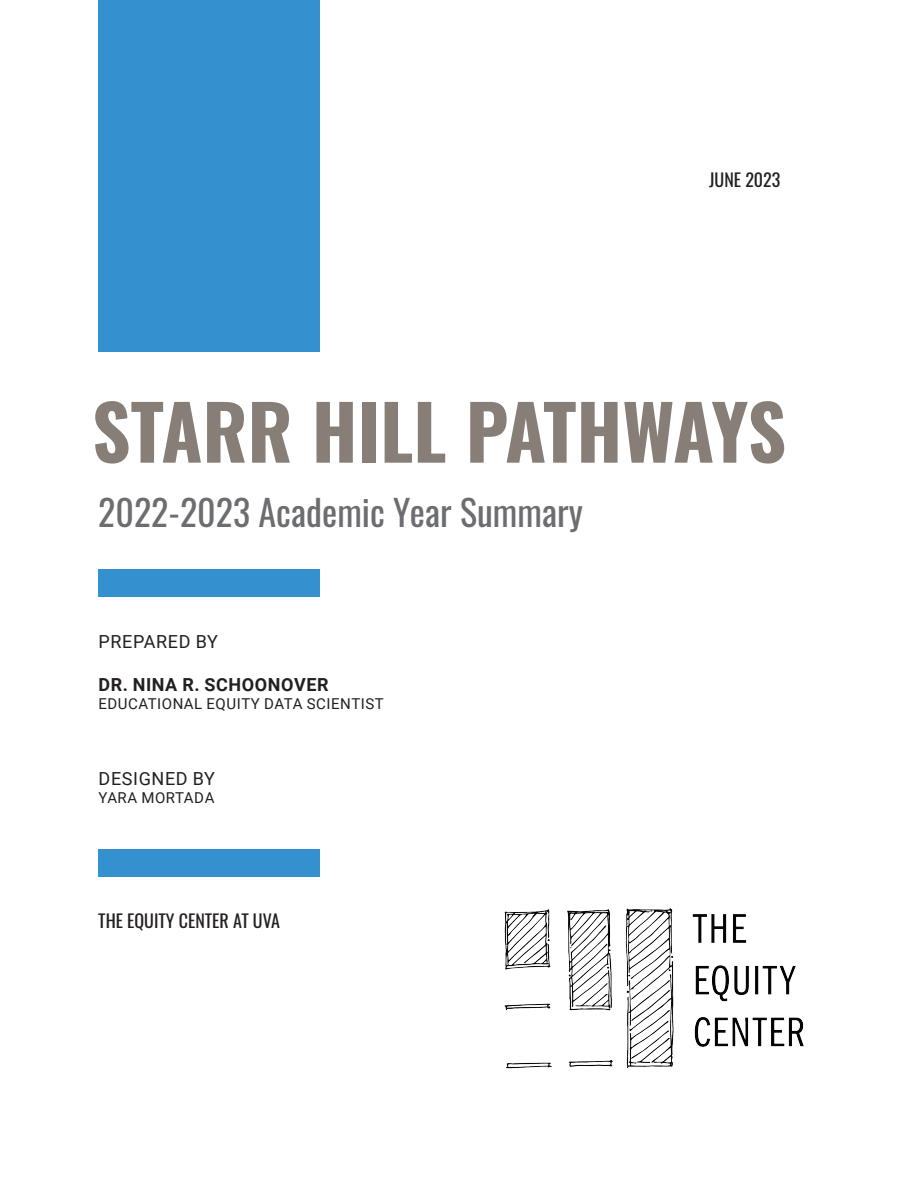
<style>
.page{position:relative;width:918px;height:1188px;background:#fff}
.page>*{position:absolute;margin:0;border:0;box-sizing:border-box;transform-origin:0 0}
.t1{font:700 75px "Oswald";color:#877e77}
.t2{font:36px "Oswald";color:#6c6d70}
.t3{font:18px "Oswald";color:#231f20}
.t4{font:18px "Roboto";letter-spacing:.035em;color:#231f20}
.t5{font:700 18px "Roboto";letter-spacing:.035em;color:#231f20}
.t6{font:15px "Roboto";letter-spacing:.035em;color:#231f20}
</style>
<div class="page">
<div style="left:98px;top:0;width:222px;height:352px;background:#3490ce"></div>
<div style="left:98px;top:569px;width:222px;height:28px;background:#3490ce"></div>
<div style="left:98px;top:849px;width:222px;height:27px;background:#3490ce"></div>
<img style="left:504px;top:908px;width:300px;height:161px">
<p class="t3" style="left:709px;top:164px;width:73px">JUNE 2023</p>
<h1 class="t1" style="left:92px;top:393px;width:696px">STARR HILL PATHWAYS</h1>
<h2 class="t2" style="left:98px;top:480px;width:486px">2022-2023 Academic Year Summary</h2>
<p class="t4" style="left:99px;top:629px;width:121px">PREPARED BY</p>
<p class="t5" style="left:99px;top:672px;width:232px">DR. NINA R. SCHOONOVER</p>
<p class="t6" style="left:99px;top:693px;width:287px">EDUCATIONAL EQUITY DATA SCIENTIST</p>
<p class="t4" style="left:99px;top:766px;width:118px">DESIGNED BY</p>
<p class="t6" style="left:99px;top:787px;width:117px">YARA MORTADA</p>
<p class="t3" style="left:98px;top:905px;width:183px">THE EQUITY CENTER AT UVA</p>
</div>
